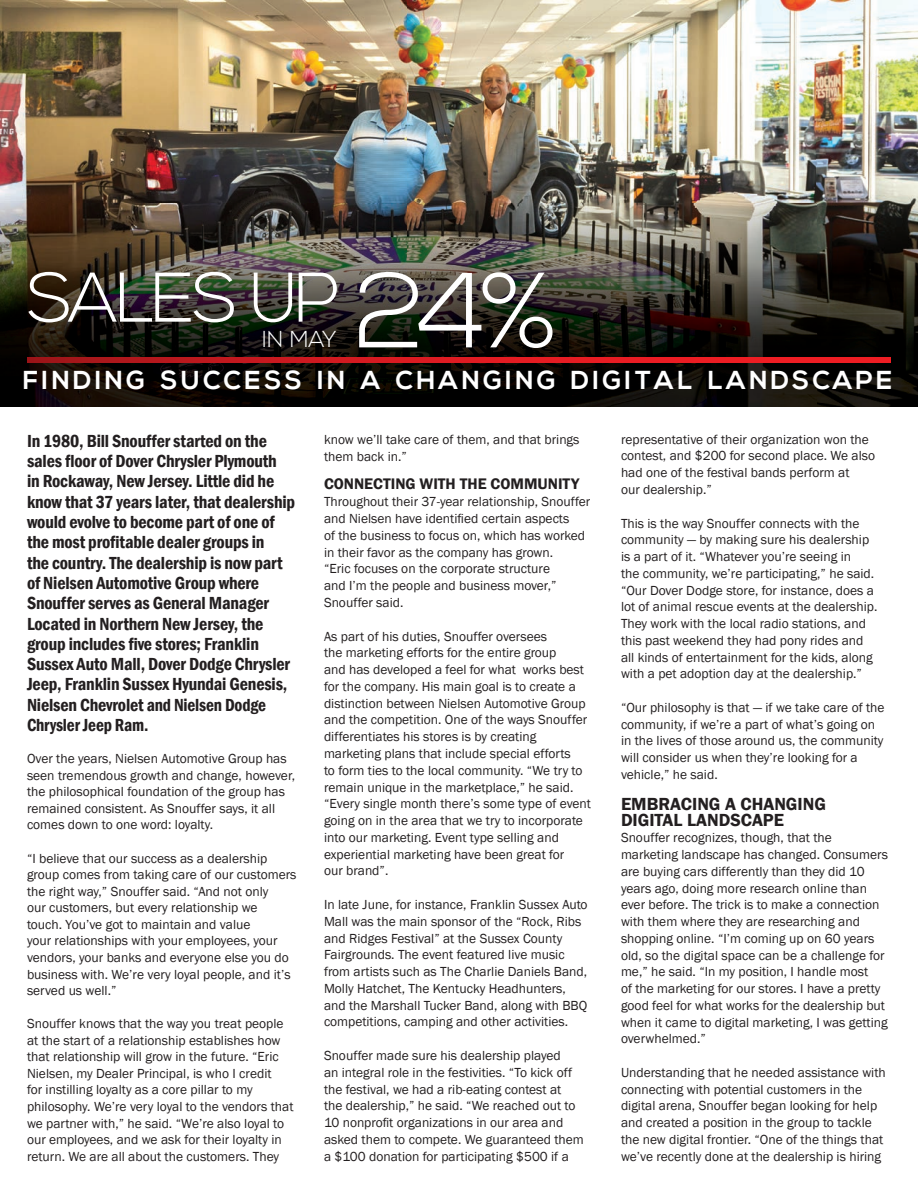
<style>
.page{position:relative;width:918px;height:1188px;background:#fff}
.page>*{position:absolute;margin:0;border:0;box-sizing:border-box;transform-origin:0 0}
.t1{font:300 106.5px "Nexa";color:#fff}
.t2{font:300 70.2px "Nexa";letter-spacing:-.055em;color:#fff}
.t3{font:700 25.95px "Nexa";letter-spacing:.12em;color:#fff}
.t4{font:300 22.95px "Nexa";color:#fff}
.t5{font:600 condensed 18px/20.2px "Franklin Gothic";letter-spacing:-.01em;color:#231f20}
.t6{font:600 18px/15.6px "Franklin Gothic";color:#231f20}
.t7{font:600 15.75px "Franklin Gothic";color:#231f20}
.t8{font:13.5px/16.8px "Franklin Gothic";color:#231f20}
</style>
<div class="page">
<img style="left:0;top:0;width:918px;height:407px">
<svg style="left:27px;top:357px;width:863px;height:5px;background:#d51a20"></svg>
<h2 class="t2" style="left:27px;top:257px;width:315px">SALES UP</h2>
<h3 class="t4" style="left:262px;top:326px;width:76px">IN MAY</h3>
<h1 class="t1" style="left:355px;top:250px;width:205px">24%</h1>
<h3 class="t3" style="left:23px;top:366px;width:871px">FINDING SUCCESS IN A CHANGING DIGITAL LANDSCAPE</h3>
<p class="t5" style="left:27px;top:430px;width:270px">In 1980, Bill Snouffer started on the sales floor of Dover Chrysler Plymouth<br>in Rockaway, New Jersey. Little did he know that 37 years later, that dealership would evolve to become part of one of the most profitable dealer groups in<br>the country. The dealership is now part of Nielsen Automotive Group where Snouffer serves as General Manager Located in Northern New Jersey, the group includes five stores; Franklin Sussex Auto Mall, Dover Dodge Chrysler Jeep, Franklin Sussex Hyundai Genesis, Nielsen Chevrolet and Nielsen Dodge Chrysler Jeep Ram.</p>
<p class="t8" style="left:27px;top:751px;width:270px">Over the years, Nielsen Automotive Group has seen tremendous growth and change, however, the philosophical foundation of the group has remained consistent. As Snouffer says, it all comes down to one word: loyalty.</p>
<p class="t8" style="left:27px;top:850px;width:271px">“I believe that our success as a dealership group comes from taking care of our customers the right way,” Snouffer said. “And not only<br>our customers, but every relationship we<br>touch. You’ve got to maintain and value<br>your relationships with your employees, your vendors, your banks and everyone else you do business with. We’re very loyal people, and it’s served us well.”</p>
<p class="t8" style="left:27px;top:1016px;width:268px">Snouffer knows that the way you treat people at the start of a relationship establishes how that relationship will grow in the future. “Eric Nielsen, my Dealer Principal, is who I credit<br>for instilling loyalty as a core pillar to my philosophy. We’re very loyal to the vendors that we partner with,” he said. “We’re also loyal to our employees, and we ask for their loyalty in return. We are all about the customers. They</p>
<p class="t8" style="left:324px;top:431px;width:257px">know we’ll take care of them, and that brings them back in.”</p>
<p class="t7" style="left:324px;top:475px;width:257px">CONNECTING WITH THE COMMUNITY</p>
<p class="t8" style="left:324px;top:494px;width:268px">Throughout their 37-year relationship, Snouffer and Nielsen have identified certain aspects<br>of the business to focus on, which has worked in their favor as the company has grown.<br>“Eric focuses on the corporate structure<br>and I’m the people and business mover,” Snouffer said.</p>
<p class="t8" style="left:324px;top:628px;width:269px">As part of his duties, Snouffer oversees<br>the marketing efforts for the entire group<br>and has developed a feel for what works best for the company. His main goal is to create a distinction between Nielsen Automotive Group and the competition. One of the ways Snouffer differentiates his stores is by creating marketing plans that include special efforts<br>to form ties to the local community. “We try to remain unique in the marketplace,” he said. “Every single month there’s some type of event going on in the area that we try to incorporate into our marketing. Event type selling and experiential marketing have been great for<br>our brand”.</p>
<p class="t8" style="left:324px;top:896px;width:265px">In late June, for instance, Franklin Sussex Auto Mall was the main sponsor of the “Rock, Ribs and Ridges Festival” at the Sussex County Fairgrounds. The event featured live music from artists such as The Charlie Daniels Band, Molly Hatchet, The Kentucky Headhunters, and the Marshall Tucker Band, along with BBQ competitions, camping and other activities.</p>
<p class="t8" style="left:324px;top:1047px;width:261px">Snouffer made sure his dealership played<br>an integral role in the festivities. “To kick off the festival, we had a rib-eating contest at<br>the dealership,” he said. “We reached out to 10 nonprofit organizations in our area and asked them to compete. We guaranteed them a $100 donation for participating $500 if a</p>
<p class="t8" style="left:621px;top:431px;width:256px">representative of their organization won the contest, and $200 for second place. We also had one of the festival bands perform at<br>our dealership.”</p>
<p class="t8" style="left:621px;top:515px;width:258px">This is the way Snouffer connects with the community — by making sure his dealership is a part of it. “Whatever you’re seeing in<br>the community, we’re participating,” he said. “Our Dover Dodge store, for instance, does a lot of animal rescue events at the dealership.<br>They work with the local radio stations, and this past weekend they had pony rides and all kinds of entertainment for the kids, along with a pet adoption day at the dealership.”</p>
<p class="t8" style="left:621px;top:699px;width:265px">“Our philosophy is that — if we take care of the community, if we’re a part of what’s going on in the lives of those around us, the community will consider us when they’re looking for a vehicle,” he said.</p>
<h3 class="t6" style="left:621px;top:796px;width:206px">EMBRACING A CHANGING<br>DIGITAL LANDSCAPE</h3>
<p class="t8" style="left:621px;top:830px;width:268px">Snouffer recognizes, though, that the marketing landscape has changed. Consumers are buying cars differently than they did 10 years ago, doing more research online than ever before. The trick is to make a connection with them where they are researching and shopping online. “I’m coming up on 60 years old, so the digital space can be a challenge for me,” he said. “In my position, I handle most<br>of the marketing for our stores. I have a pretty good feel for what works for the dealership but when it came to digital marketing, I was getting overwhelmed.”</p>
<p class="t8" style="left:621px;top:1064px;width:266px">Understanding that he needed assistance with connecting with potential customers in the digital arena, Snouffer began looking for help and created a position in the group to tackle the new digital frontier. “One of the things that we’ve recently done at the dealership is hiring</p>
</div>
